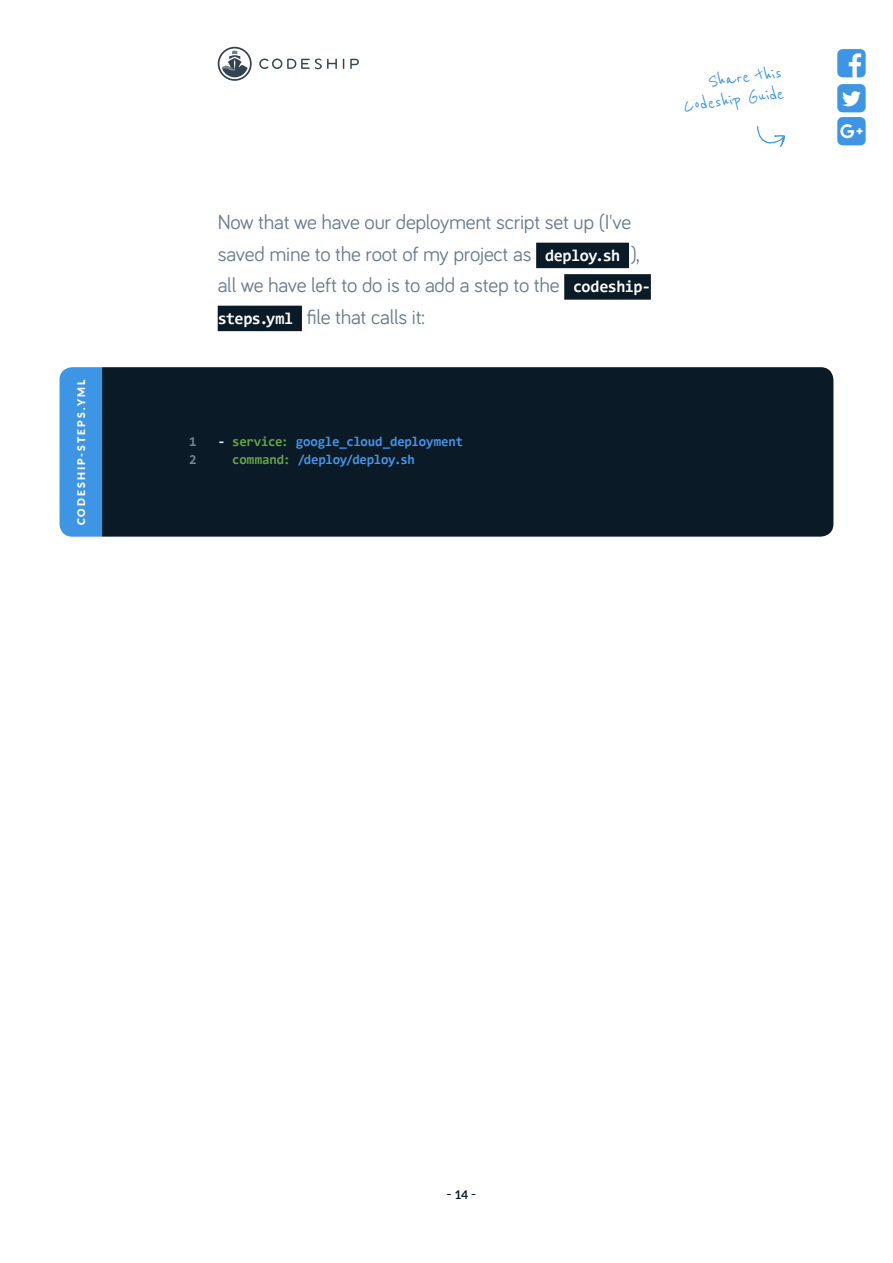
<style>
.page{position:relative;width:893px;height:1263px;background:#fff}
.page>*{position:absolute;margin:0;border:0;box-sizing:border-box;transform-origin:0 0}
.COPY_CopyText{font:21px/31.5px "Bariol";letter-spacing:-.01em;color:#687c8f}
.t1{font:21px/21px "Reenie Beanie";color:#3e95e3;text-align:right}
.t2{font:15px "Lato";color:#0a1b27}
.t3{font:700 13.5px "Consolas";letter-spacing:-.015em;color:#4994e5}
.t4{font:700 13.5px "Consolas";color:#7e8694}
.BOX_vertical_Title{font:900 10.5px "Lato";letter-spacing:.2em;color:#fff}
.s1{font-family:"Consolas";font-weight:700;font-size:16.5px;color:#fff}
.s2{color:#f4f6fc}
.s3{color:#65a548}
.s4{font-weight:700;font-size:12px}
</style>
<div class="page">
<div style="left:536px;top:243px;width:93px;height:25px;background:#0a1b27"></div>
<div style="left:564px;top:274px;width:87px;height:26px;background:#0a1b27"></div>
<div style="left:218px;top:306px;width:84px;height:25px;background:#0a1b27"></div>
<div style="left:102px;top:367px;width:731px;height:170px;background:#0a1b27"></div>
<div style="left:60px;top:367px;width:42px;height:170px;background:#3e95e3"></div>
<svg style="left:757px;top:126px;width:28px;height:21px"></svg>
<svg style="left:350px;top:59px;width:9px;height:10px"></svg>
<svg style="left:218px;top:47px;width:34px;height:34px"></svg>
<svg style="left:259px;top:59px;width:78px;height:10px"></svg>
<p class="BOX_vertical_Title" style="left:75px;top:525px;width:147px;rotate:-90deg">CODESHIP-STEPS.YML</p>
<p class="t1" style="left:680px;top:75px;width:103px;rotate:-7deg">Share this<br>Codeship Guide</p>
<p class="COPY_CopyText" style="left:218px;top:205px;width:435px">Now that we have our deployment script set up (I've saved mine to the root of my project as <span class="s1">deploy.sh</span> ), all we have left to do is to add a step to the <span class="s1">codeship&shy;steps.yml</span> file that calls it:</p>
<p class="t4" style="left:189px;top:433px;width:9px">1</p>
<p class="t3" style="left:218px;top:433px;width:247px"><span class="s2">-</span> <span class="s3">service:</span> google_cloud_deployment</p>
<p class="t4" style="left:189px;top:451px;width:9px">2</p>
<p class="t3" style="left:232px;top:451px;width:184px"><span class="s3">command:</span> /deploy/deploy.sh</p>
<p class="t2" style="left:446px;top:1185px;width:31px">- <span class="s4">14</span> -</p>
</div>
